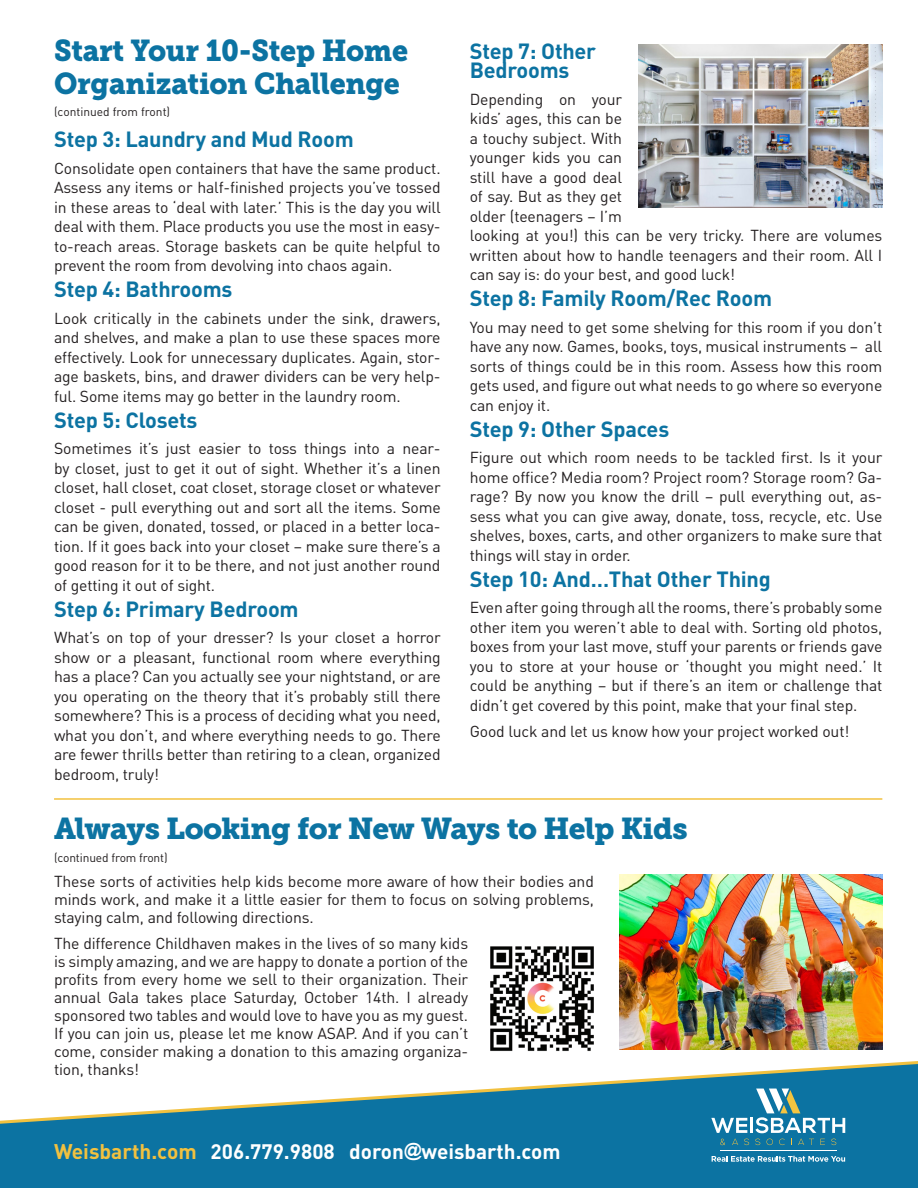
<style>
.page{position:relative;width:918px;height:1188px;background:#fff}
.page>*{position:absolute;margin:0;border:0;box-sizing:border-box;transform-origin:0 0}
.museo_head{font:30px/33px "Museo Slab 900";letter-spacing:-.015em;color:#0c73a2;scale:.96 1}
.museo_head-2{font:30px "Museo Slab 900";letter-spacing:-.015em;color:#0c73a2}
.t1{font:700 21.75px/19.5px "DIN Pro";letter-spacing:-.01em;color:#0c73a2}
.t2{font:700 21px "DIN Pro";color:#f2c13f}
.t3{font:700 20.7px "DIN Pro";color:#fff}
.t4{font:15.75px/19.5px "DIN Pro";letter-spacing:-.01em;color:#231f20;text-align:justify}
.t5{font:12px "DIN Pro";letter-spacing:-.01em;color:#231f20}
.s1{font-family:"Arial";font-size:18px}
</style>
<div class="page">
<div style="left:0;top:1127px;width:918px;height:61px;background:#0c73a2"></div>
<svg style="left:0;top:997px;width:918px;height:130px"></svg>
<svg style="left:711px;top:1118px;width:36px;height:15px"></svg>
<hr style="left:750px;top:1118px;width:3px;height:15px;background:#fff">
<svg style="left:756px;top:1089px;width:89px;height:44px"></svg>
<svg style="left:732px;top:1139px;width:6px;height:6px"></svg>
<svg style="left:744px;top:1139px;width:5px;height:6px"></svg>
<svg style="left:755px;top:1139px;width:5px;height:6px"></svg>
<svg style="left:767px;top:1139px;width:6px;height:6px"></svg>
<svg style="left:779px;top:1139px;width:6px;height:6px"></svg>
<svg style="left:798px;top:1139px;width:16px;height:6px"></svg>
<svg style="left:820px;top:1139px;width:5px;height:6px"></svg>
<svg style="left:831px;top:1139px;width:5px;height:6px"></svg>
<svg style="left:720px;top:1139px;width:5px;height:6px"></svg>
<svg style="left:712px;top:1156px;width:133px;height:6px"></svg>
<hr style="left:720px;top:1151px;width:116px;height:1px;background:#fff">
<img style="left:484px;top:946px;width:116px;height:110px">
<img style="left:620px;top:875px;width:262px;height:175px">
<img style="left:639px;top:45px;width:243px;height:162px">
<hr style="left:54px;top:798px;width:828px;height:2px;background:#f2c13f">
<p class="museo_head" style="left:54px;top:34px;width:370px">Start Your 10-Step Home<br>Organization Challenge</p>
<p class="t1" style="left:54px;top:129px;width:301px">Step 3: Laundry and Mud Room</p>
<p class="t4" style="left:54px;top:158px;width:388px">Consolidate open containers that have the same product.<br>Assess any items or half-finished projects you’ve tossed in these areas to ‘deal with later.’ This is the day you will deal with them. Place products you use the most in easy&shy;to-reach areas. Storage baskets can be quite helpful to prevent the room from devolving into chaos again.</p>
<p class="t1" style="left:54px;top:279px;width:180px">Step 4: Bathrooms</p>
<p class="t4" style="left:54px;top:308px;width:388px">Look critically in the cabinets under the sink, drawers, and shelves, and make a plan to use these spaces more effectively. Look for unnecessary duplicates. Again, stor&shy;age baskets, bins, and drawer dividers can be very help&shy;ful. Some items may go better in the laundry room.</p>
<p class="t1" style="left:54px;top:409px;width:145px">Step 5: Closets</p>
<p class="t4" style="left:54px;top:438px;width:388px">Sometimes it’s just easier to toss things into a near&shy;by closet, just to get it out of sight. Whether it’s a linen closet, hall closet, coat closet, storage closet or whatever closet - pull everything out and sort all the items. Some can be given, donated, tossed, or placed in a better loca&shy;tion. If it goes back into your closet – make sure there’s a good reason for it to be there, and not just another round of getting it out of sight.</p>
<p class="t1" style="left:54px;top:598px;width:246px">Step 6: Primary Bedroom</p>
<p class="t4" style="left:54px;top:627px;width:388px">What’s on top of your dresser? Is your closet a horror show or a pleasant, functional room where everything has a place? Can you actually see your nightstand, or are you operating on the theory that it’s probably still there somewhere? This is a process of deciding what you need, what you don’t, and where everything needs to go. There are fewer thrills better than retiring to a clean, organized bedroom, truly!</p>
<p class="t5" style="left:54px;top:103px;width:118px">(continued from front)</p>
<p class="t1" style="left:470px;top:40px;width:128px">Step 7: Other<br>Bedrooms</p>
<p class="t4" style="left:470px;top:89px;width:414px;text-align:left">Depending on your<br>kids’ ages, this can be<br>a touchy subject. With<br>younger kids you can<br>still have a good deal<br>of say. But as they get<br>older (teenagers – I’m<br>looking at you!) this can be very tricky. There are volumes written about how to handle teenagers and their room. All I can say is: do your best, and good luck!</p>
<p class="t1" style="left:470px;top:288px;width:304px">Step 8: Family Room/Rec Room</p>
<p class="t4" style="left:470px;top:317px;width:414px">You may need to get some shelving for this room if you don’t have any now. Games, books, toys, musical instruments – all sorts of things could be in this room. Assess how this room gets used, and figure out what needs to go where so everyone can enjoy it.</p>
<p class="t1" style="left:470px;top:418px;width:201px">Step 9: Other Spaces</p>
<p class="t4" style="left:470px;top:447px;width:414px">Figure out which room needs to be tackled first. Is it your home office? Media room? Project room? Storage room? Ga&shy;rage? By now you know the drill – pull everything out, as&shy;sess what you can give away, donate, toss, recycle, etc. Use shelves, boxes, carts, and other organizers to make sure that things will stay in order.</p>
<p class="t1" style="left:470px;top:568px;width:303px">Step 10: And…That Other Thing</p>
<p class="t4" style="left:470px;top:597px;width:414px">Even after going through all the rooms, there’s probably some other item you weren’t able to deal with. Sorting old photos, boxes from your last move, stuff your parents or friends gave you to store at your house or ‘thought you might need.’ It could be anything – but if there’s an item or challenge that didn’t get covered by this point, make that your final step.</p>
<p class="t4" style="left:470px;top:721px;width:381px">Good luck and let us know how your project worked out!</p>
<p class="museo_head-2" style="left:54px;top:811px;width:635px">Always Looking for New Ways to Help Kids</p>
<p class="t5" style="left:54px;top:849px;width:115px">(continued from front)</p>
<p class="t4" style="left:54px;top:871px;width:542px;line-height:18px">These sorts of activities help kids become more aware of how their bodies and minds work, and make it a little easier for them to focus on solving problems, staying calm, and following directions.</p>
<p class="t4" style="left:54px;top:934px;width:416px;line-height:18px">The difference Childhaven makes in the lives of so many kids is simply amazing, and we are happy to donate a portion of the profits from every home we sell to their organization. Their annual Gala takes place Saturday, October 14th. I already sponsored two tables and would love to have you as my guest.<br>If you can join us, please let me know ASAP. And if you can’t come, consider making a donation to this amazing organiza&shy;tion, thanks!</p>
<p class="t2" style="left:54px;top:1137px;width:144px">Weisbarth.com</p>
<p class="t3" style="left:211px;top:1137px;width:351px">206.779.9808 doron<span class="s1">@</span>weisbarth.com</p>
</div>
